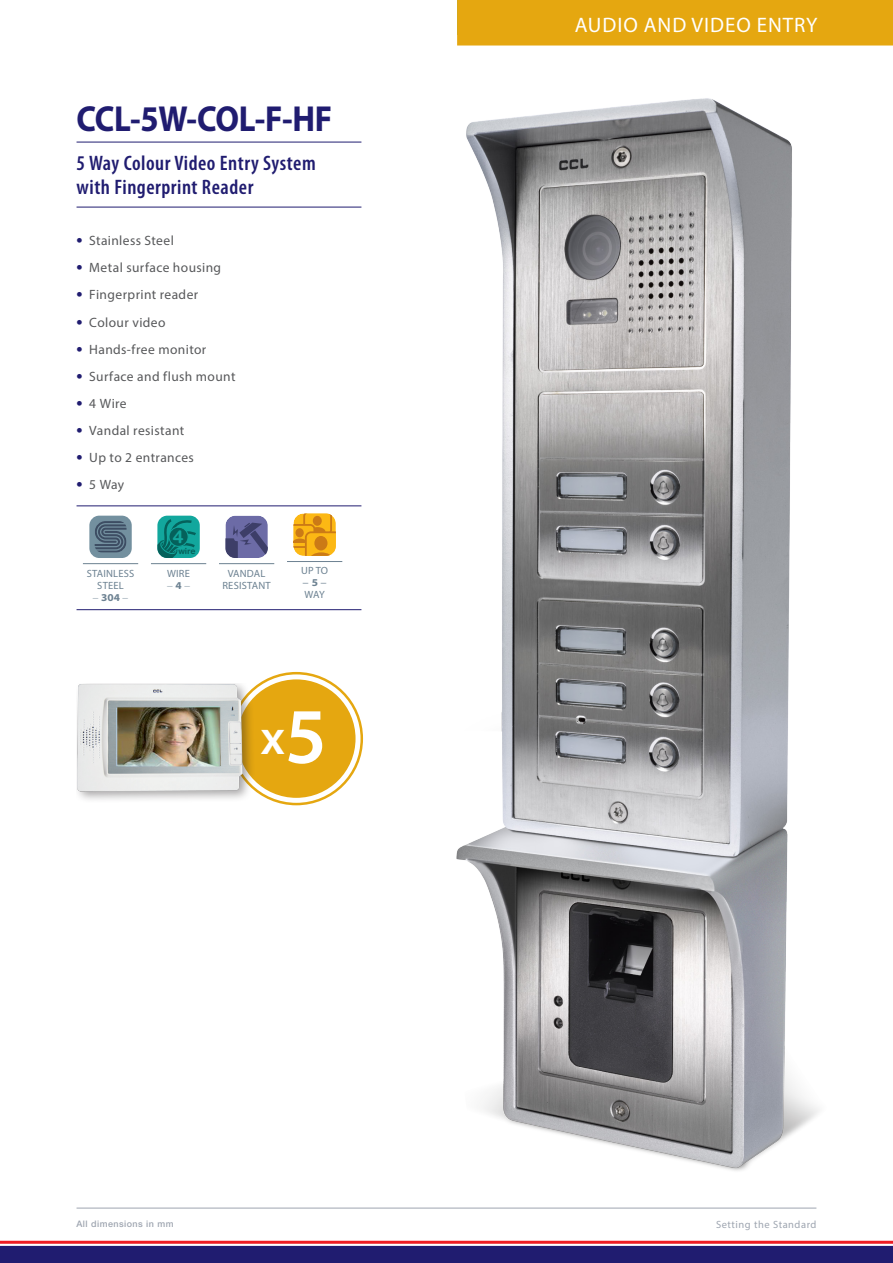
<style>
.page{position:relative;width:893px;height:1263px;background:#fff}
.page>*{position:absolute;margin:0;border:0;box-sizing:border-box;transform-origin:0 0}
.ProductTitle_WithDes{font:600 semi-expanded 49.5px "Myriad Pro";color:#fff;scale:.91 1}
.t1{font:700 36.3px "Myriad Pro";letter-spacing:-.01em;color:#201c70;scale:.91 1}
.t2{font:600 condensed 21px/24px "Myriad Pro";letter-spacing:.025em;color:#201c70}
.t3{font:21px "Myriad Pro";letter-spacing:.045em;color:#fff}
.t4{font:700 17.85px "Helvetica Rounded LT Std";color:#12a79d}
.t5{font:13.5px "Myriad Pro";letter-spacing:.03em;color:#57585a}
.t6{font:10.5px/12px "Myriad Pro";letter-spacing:.02em;color:#6c8191;text-align:center}
.t7{font:10.5px "Myriad Pro";letter-spacing:.05em;color:#9ea5b0}
.t8{font:500 9px "Helvetica Neue LT Std";letter-spacing:.05em;color:#9ea5b0}
.t9{font:700 8.4px "Helvetica Rounded LT Std";color:#05615b}
.s1{font-weight:700;font-size:18px;color:#201c70}
.s2{font-weight:300}
.s3{font-weight:700;font-stretch:semi-expanded}
.s4{font-size:79.2px}
</style>
<div class="page">
<hr style="left:0;top:1241px;width:893px;height:3px;background:#ee1d23">
<div style="left:0;top:1246px;width:893px;height:17px;background:#201c70"></div>
<hr style="left:77px;top:1208px;width:739px;height:1px;background:#9ea5b0">
<div style="left:457px;top:0;width:436px;height:46px;background:#e5a710"></div>
<hr style="left:77px;top:142px;width:284px;height:1px;background:#201c70">
<hr style="left:77px;top:207px;width:284px;height:1px;background:#201c70">
<hr style="left:77px;top:609px;width:284px;height:1px;background:#201c70">
<hr style="left:77px;top:506px;width:284px;height:1px;background:#201c70">
<svg style="left:157px;top:516px;width:43px;height:42px"></svg>
<div style="left:169px;top:527px;width:19px;height:19px;background:#05615b;border-radius:50%"></div>
<div style="left:168px;top:527px;width:21px;height:20px;border:1px solid #12a79d;border-radius:50%"></div>
<hr style="left:151px;top:563px;width:55px;height:1px;background:#6c8191">
<div style="left:89px;top:516px;width:43px;height:42px;background:#73909f;border-radius:10px"></div>
<svg style="left:95px;top:521px;width:32px;height:32px"></svg>
<hr style="left:83px;top:563px;width:55px;height:1px;background:#6c8191">
<svg style="left:225px;top:516px;width:43px;height:42px"></svg>
<hr style="left:219px;top:563px;width:55px;height:1px;background:#6c8191">
<svg style="left:293px;top:513px;width:43px;height:43px"></svg>
<hr style="left:287px;top:561px;width:55px;height:1px;background:#6c8191">
<div style="left:237px;top:679px;width:119px;height:119px;background:#e5a710;border-radius:50%"></div>
<div style="left:230px;top:672px;width:133px;height:133px;border:3px solid #e5a710;border-radius:50%"></div>
<div style="left:242px;top:684px;width:109px;height:109px;border:3px solid #e5a710;border-radius:50%"></div>
<img style="left:77px;top:684px;width:179px;height:116px">
<img style="left:456px;top:98px;width:363px;height:1073px">
<h2 class="t1" style="left:77px;top:95px;width:283px">CCL-5W-COL-F-HF</h2>
<h3 class="t2" style="left:77px;top:151px;width:241px">5 Way Colour Video Entry System with Fingerprint Reader</h3>
<p class="t5" style="left:77px;top:232px;width:99px"><span class="s1">•</span> Stainless Steel</p>
<p class="t5" style="left:77px;top:259px;width:146px"><span class="s1">•</span> Metal surface housing</p>
<p class="t5" style="left:77px;top:287px;width:123px"><span class="s1">•</span> Fingerprint reader</p>
<p class="t5" style="left:77px;top:314px;width:91px"><span class="s1">•</span> Colour video</p>
<p class="t5" style="left:77px;top:341px;width:131px"><span class="s1">•</span> Hands-free monitor</p>
<p class="t5" style="left:77px;top:368px;width:160px"><span class="s1">•</span> Surface and flush mount</p>
<p class="t5" style="left:77px;top:395px;width:52px"><span class="s1">•</span> 4 Wire</p>
<p class="t5" style="left:77px;top:422px;width:109px"><span class="s1">•</span> Vandal resistant</p>
<p class="t5" style="left:77px;top:449px;width:119px"><span class="s1">•</span> Up to 2 entrances</p>
<p class="t5" style="left:77px;top:477px;width:49px"><span class="s1">•</span> 5 Way</p>
<h3 class="t4" style="left:173px;top:525px;width:12px">4</h3>
<p class="t6" style="left:167px;top:567px;width:24px">WIRE</p>
<p class="t9" style="left:178px;top:546px;width:19px">wire</p>
<p class="t6" style="left:87px;top:567px;width:49px">STAINLESS<br>STEEL<br><span class="s2">−</span> <span class="s3">304</span> <span class="s2">−</span></p>
<p class="t6" style="left:222px;top:567px;width:50px">VANDAL<br>RESISTANT</p>
<p class="t6" style="left:301px;top:565px;width:28px;text-align:left">UP TO − <span class="s3">5</span> −<br>WAY</p>
<p class="ProductTitle_WithDes" style="left:261px;top:710px;width:74px">x<span class="s4">5</span></p>
<h3 class="t3" style="left:575px;top:12px;width:84px">Audio and</h3>
<h3 class="t3" style="left:691px;top:12px;width:33px">video</h3>
<h3 class="t3" style="left:757px;top:12px;width:50px">entry</h3>
<p class="t8" style="left:77px;top:1218px;width:99px">All dimensions in mm</p>
<p class="t7" style="left:716px;top:1218px;width:102px">Setting the Standard</p>
</div>
